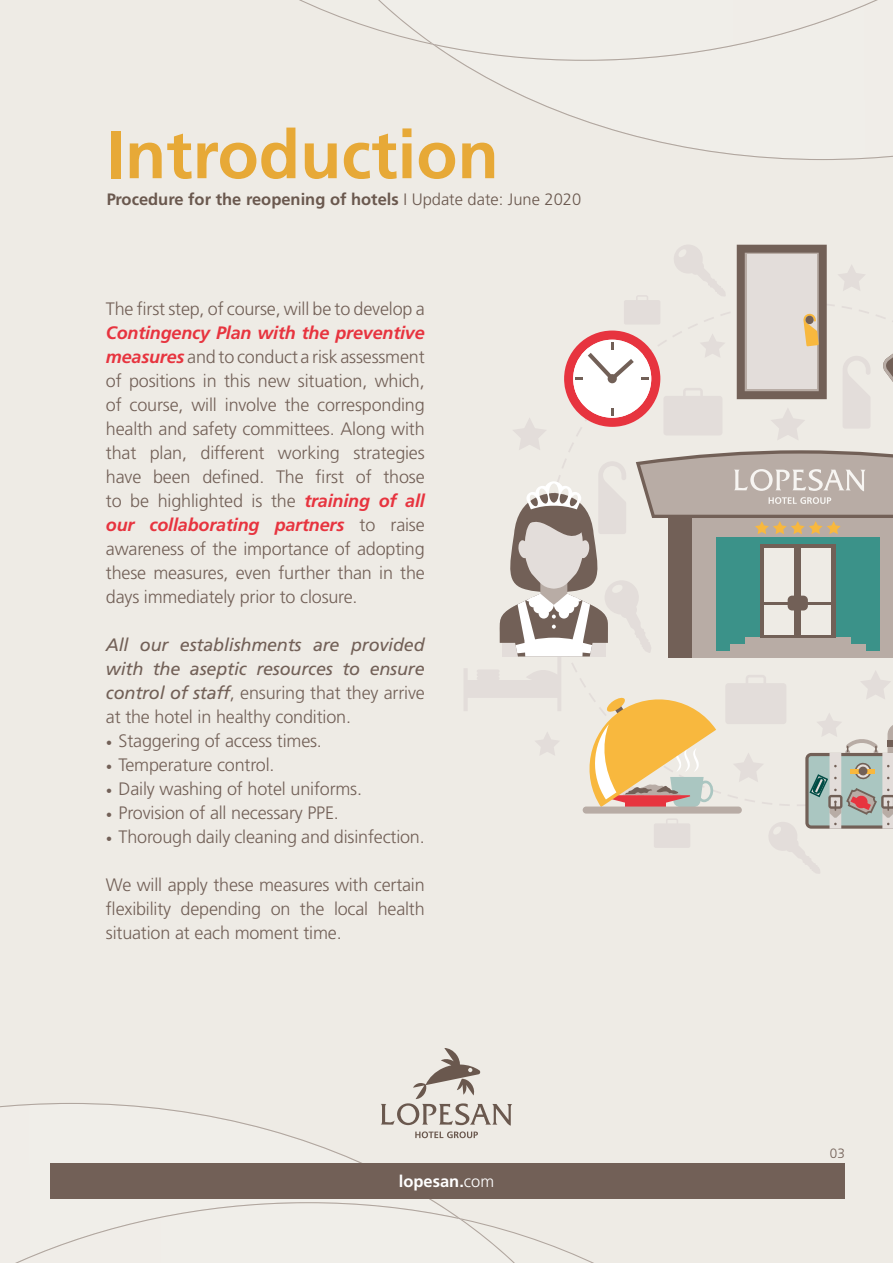
<style>
.page{position:relative;width:893px;height:1263px;background:#eeebe5}
.page>*{position:absolute;margin:0;border:0;box-sizing:border-box;transform-origin:0 0}
.t1{font:700 67.5px "Frutiger LT Std";color:#f8b83e}
.t2{font:300 18px/24px "Frutiger LT Std";letter-spacing:-.01em;color:#726057;text-align:justify}
.t3{font:700 16.5px "Frutiger LT Std";color:#726057}
.t4{font:700 16.5px "Frutiger LT Std";color:#fff}
.t5{font:300 13.5px "Frutiger LT Std";color:#726057}
.s1{font-weight:300}
.s2{font-weight:700;font-style:italic;color:#e7343f}
.s3{font-weight:400;font-style:italic}
.s4{font-weight:900}
</style>
<div class="page">
<svg style="left:0;top:1103px;width:528px;height:99px"></svg>
<svg style="left:15px;top:1202px;width:579px;height:61px"></svg>
<svg style="left:457px;top:61px;width:436px;height:99px"></svg>
<svg style="left:299px;top:0;width:579px;height:61px"></svg>
<svg style="left:381px;top:1048px;width:131px;height:90px"></svg>
<div style="left:50px;top:1164px;width:795px;height:35px;background:#726057"></div>
<svg style="left:464px;top:244px;width:429px;height:630px"></svg>
<h1 class="t1" style="left:106px;top:115px;width:394px">Introduction</h1>
<p class="t3" style="left:106px;top:190px;width:476px">Procedure for the reopening of hotels <span class="s1">I Update date: June 2020</span></p>
<p class="t2" style="left:106px;top:297px;width:320px">The first step, of course, will be to develop a</p>
<p class="t2" style="left:106px;top:321px;width:320px"><span class="s2">Contingency Plan with the preventive measures</span> and to conduct a risk assessment of positions in this new situation, which, of course, will involve the corresponding health and safety committees. Along with that plan, different working strategies have been defined. The first of those to be highlighted is the <span class="s2">training of all our collaborating partners</span> to raise awareness of the importance of adopting these measures, even further than in the days immediately prior to closure.</p>
<p class="t2" style="left:106px;top:633px;width:320px;text-align:left"><span class="s3">All our establishments are provided with the aseptic resources to ensure control of staff</span>, ensuring that they arrive at the hotel in healthy condition.<br><span class="s4">·</span> Staggering of access times.<br><span class="s4">·</span> Temperature control.<br><span class="s4">·</span> Daily washing of hotel uniforms.<br><span class="s4">·</span> Provision of all necessary PPE.<br><span class="s4">·</span> Thorough daily cleaning and disinfection.</p>
<p class="t2" style="left:106px;top:873px;width:320px">We will apply these measures with certain flexibility depending on the local health situation at each moment time.</p>
<p class="t4" style="left:399px;top:1171px;width:97px">lopesan.<span class="s1">com</span></p>
<p class="t5" style="left:830px;top:1146px;width:17px">03</p>
</div>
